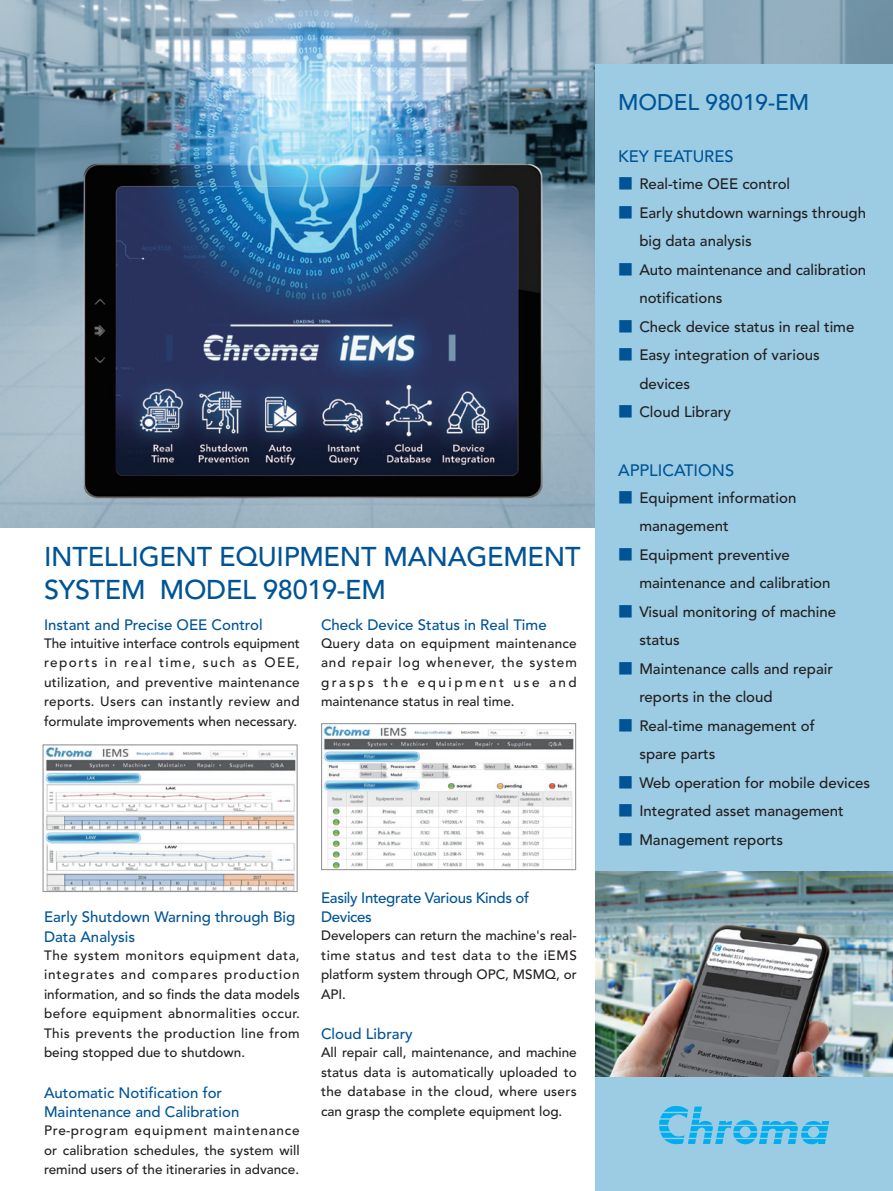
<style>
.page{position:relative;width:893px;height:1191px;background:#fff}
.page>*{position:absolute;margin:0;border:0;box-sizing:border-box;transform-origin:0 0}
.正常{font:500 27px/33px "Avenir";letter-spacing:-.01em;color:#005495}
.正常-2{font:500 22.5px "Avenir";color:#005495}
.正常-3{font:500 16.5px "Avenir";color:#005495}
.正常-4{font:500 15px/28.5px "Avenir";color:#231f20}
.t1{font:500 15px/19.5px "Avenir";color:#005495}
.t2{font:500 15px/19.5px "Avenir";letter-spacing:-.02em;color:#005495}
.t3{font:500 13.5px/19.5px "Avenir";color:#231f20;text-align:justify}
.t4{font:500 13.5px "Avenir";letter-spacing:.06em;color:#231f20}
.s1{font-family:"AR Hei B5";color:#005495}
</style>
<div class="page">
<img style="left:0;top:0;width:893px;height:527px">
<div style="left:595px;top:64px;width:298px;height:1127px;background:#9bcce3"></div>
<svg style="left:659px;top:1105px;width:170px;height:39px"></svg>
<img style="left:595px;top:872px;width:298px;height:204px">
<img style="left:45px;top:747px;width:251px;height:143px">
<div style="left:43px;top:744px;width:255px;height:148px;border:1px solid #939598"></div>
<img style="left:323px;top:726px;width:251px;height:142px">
<div style="left:321px;top:723px;width:255px;height:147px;border:1px solid #939598"></div>
<p class="正常" style="left:44px;top:541px;width:538px">INTELLIGENT EQUIPMENT MANAGEMENT<br>SYSTEM MODEL 98019-EM</p>
<p class="t1" style="left:44px;top:615px;width:220px">Instant and Precise OEE Control</p>
<p class="t3" style="left:44px;top:633px;width:257px">The intuitive interface controls equipment reports in real time, such as OEE, utilization, and preventive maintenance reports. Users can instantly review and formulate improvements when necessary.</p>
<p class="t1" style="left:321px;top:615px;width:227px">Check Device Status in Real Time</p>
<p class="t3" style="left:321px;top:633px;width:257px">Query data on equipment maintenance and repair log whenever, the system grasps the equipment use and maintenance status in real time.</p>
<p class="t1" style="left:44px;top:907px;width:253px">Early Shutdown Warning through Big<br>Data Analysis</p>
<p class="t3" style="left:44px;top:945px;width:257px">The system monitors equipment data, integrates and compares production information, and so finds the data models before equipment abnormalities occur.<br>This prevents the production line from being stopped due to shutdown.</p>
<p class="t1" style="left:44px;top:1083px;width:197px">Automatic Notification for<br>Maintenance and Calibration</p>
<p class="t4" style="left:44px;top:1123px;width:257px">Pre-program equipment maintenance</p>
<p class="t3" style="left:44px;top:1140px;width:257px">or calibration schedules, the system will remind users of the itineraries in advance.</p>
<p class="t2" style="left:321px;top:888px;width:210px">Easily Integrate Various Kinds of<br>Devices</p>
<p class="t3" style="left:321px;top:926px;width:257px">Developers can return the machine's real&shy;time status and test data to the iEMS platform system through OPC, MSMQ, or API.</p>
<p class="t1" style="left:321px;top:1024px;width:93px">Cloud Library</p>
<p class="t3" style="left:321px;top:1043px;width:257px">All repair call, maintenance, and machine status data is automatically uploaded to the database in the cloud, where users can grasp the complete equipment log.</p>
<p class="正常-2" style="left:618px;top:89px;width:193px">MODEL 98019-EM</p>
<p class="正常-3" style="left:618px;top:147px;width:117px">KEY FEATURES</p>
<p class="正常-4" style="left:618px;top:170px;width:174px"><span class="s1">■</span> Real-time OEE control</p>
<p class="正常-4" style="left:639px;top:199px;width:228px;text-indent:-21px"><span class="s1">■</span> Early shutdown warnings through big data analysis</p>
<p class="正常-4" style="left:639px;top:256px;width:228px;text-indent:-21px"><span class="s1">■</span> Auto maintenance and calibration notifications</p>
<p class="正常-4" style="left:618px;top:313px;width:238px"><span class="s1">■</span> Check device status in real time</p>
<p class="正常-4" style="left:639px;top:341px;width:182px;text-indent:-21px"><span class="s1">■</span> Easy integration of various devices</p>
<p class="正常-4" style="left:618px;top:398px;width:114px"><span class="s1">■</span> Cloud Library</p>
<p class="正常-3" style="left:618px;top:460px;width:118px">APPLICATIONS</p>
<p class="正常-4" style="left:639px;top:484px;width:158px;text-indent:-21px"><span class="s1">■</span> Equipment information management</p>
<p class="正常-4" style="left:639px;top:541px;width:193px;text-indent:-21px"><span class="s1">■</span> Equipment preventive maintenance and calibration</p>
<p class="正常-4" style="left:639px;top:598px;width:198px;text-indent:-21px"><span class="s1">■</span> Visual monitoring of machine status</p>
<p class="正常-4" style="left:639px;top:655px;width:195px;text-indent:-21px"><span class="s1">■</span> Maintenance calls and repair reports in the cloud</p>
<p class="正常-4" style="left:618px;top:712px;width:198px"><span class="s1">■</span> Real-time management of</p>
<p class="正常-4" style="left:639px;top:740px;width:78px">spare parts</p>
<p class="正常-4" style="left:618px;top:769px;width:254px"><span class="s1">■</span> Web operation for mobile devices</p>
<p class="正常-4" style="left:618px;top:797px;width:227px"><span class="s1">■</span> Integrated asset management</p>
<p class="正常-4" style="left:618px;top:826px;width:166px"><span class="s1">■</span> Management reports</p>
</div>
